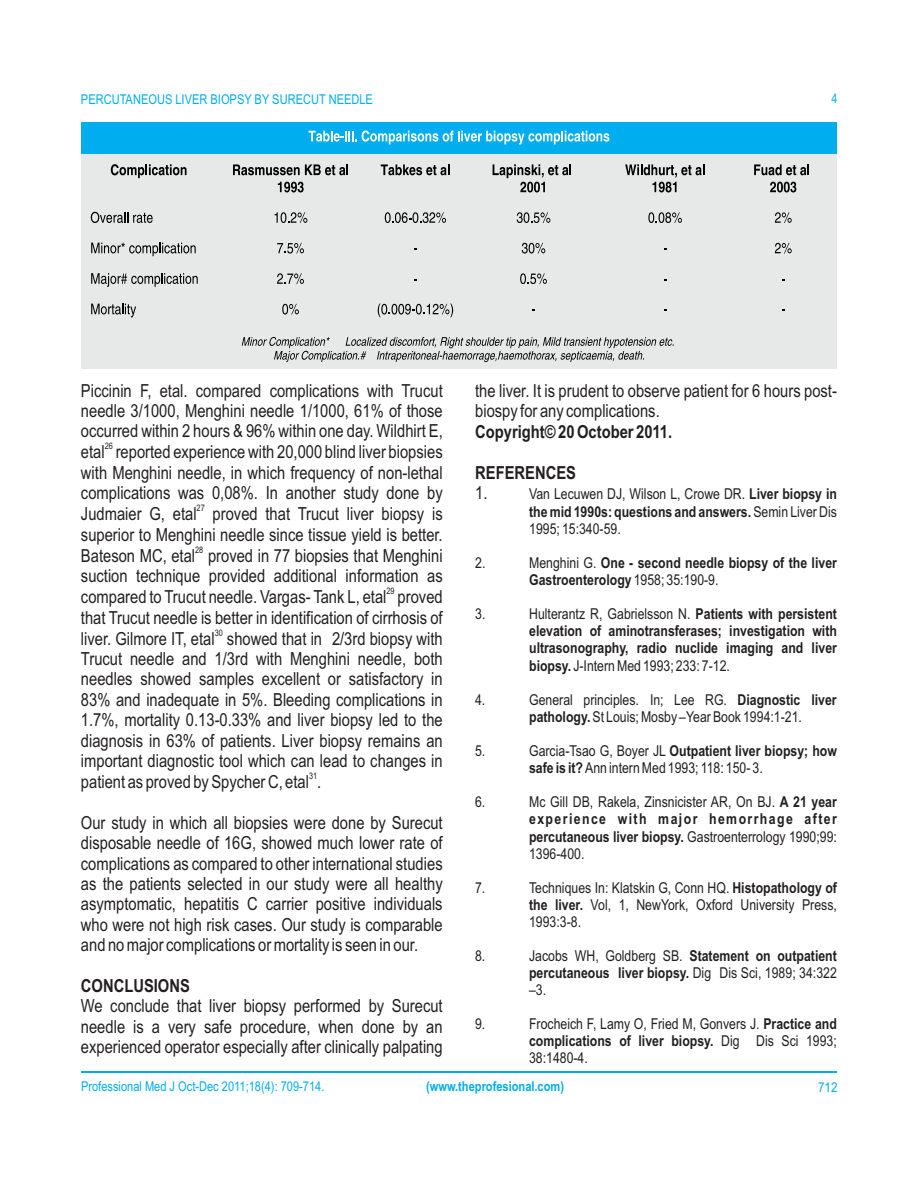
<style>
.page{position:relative;width:918px;height:1188px;background:#fff}
.page>*{position:absolute;margin:0;border:0;box-sizing:border-box;transform-origin:0 0}
.t1{font:18px/20.4px "Arial Narrow";color:#231f20}
.t2{font:700 18px "Arial Narrow";color:#231f20}
.t3{font:15px/17.1px "Arial Narrow";color:#231f20}
.t4{font:700 15px/17px "Arial Narrow";color:#231f20}
.t5{font:700 15px/17.1px "Arial Narrow";letter-spacing:.095em;color:#231f20}
.t6{font:13.5px "Arial Narrow";color:#00aeef}
.t7{font:700 13.5px "Arial Narrow";color:#00aeef}
.t8{font:13.5px "Arial Narrow";color:#00aeef;scale:1.04 1}
.t9{font:13.2px "Arial Narrow";color:#00aeef}
.t10{font:9px "Arial Narrow";color:#231f20}
.s1{font-size:18px}
.s2{font-weight:700}
.s3{font-weight:400}
</style>
<div class="page">
<hr style="left:81px;top:1072px;width:756px;height:1px;background:#00aeef">
<div style="left:81px;top:153px;width:756px;height:216px;background:#e7e8e8"></div>
<div style="left:81px;top:122px;width:756px;height:31px;background:#00aeef"></div>
<svg style="left:309px;top:130px;width:300px;height:15px"></svg>
<svg style="left:111px;top:164px;width:76px;height:14px"></svg>
<svg style="left:233px;top:164px;width:115px;height:11px"></svg>
<svg style="left:278px;top:182px;width:26px;height:10px"></svg>
<svg style="left:381px;top:164px;width:68px;height:11px"></svg>
<svg style="left:493px;top:164px;width:78px;height:28px"></svg>
<svg style="left:625px;top:164px;width:80px;height:28px"></svg>
<svg style="left:754px;top:164px;width:55px;height:11px"></svg>
<svg style="left:770px;top:182px;width:26px;height:10px"></svg>
<svg style="left:91px;top:212px;width:62px;height:11px"></svg>
<svg style="left:275px;top:212px;width:32px;height:11px"></svg>
<svg style="left:385px;top:212px;width:61px;height:11px"></svg>
<svg style="left:517px;top:212px;width:33px;height:11px"></svg>
<svg style="left:648px;top:212px;width:34px;height:11px"></svg>
<svg style="left:775px;top:212px;width:17px;height:11px"></svg>
<svg style="left:91px;top:243px;width:105px;height:13px"></svg>
<svg style="left:277px;top:243px;width:27px;height:11px"></svg>
<svg style="left:522px;top:243px;width:23px;height:11px"></svg>
<svg style="left:775px;top:243px;width:17px;height:11px"></svg>
<svg style="left:91px;top:273px;width:107px;height:14px"></svg>
<svg style="left:277px;top:273px;width:27px;height:11px"></svg>
<svg style="left:520px;top:273px;width:27px;height:11px"></svg>
<svg style="left:91px;top:304px;width:45px;height:13px"></svg>
<svg style="left:282px;top:304px;width:17px;height:11px"></svg>
<svg style="left:378px;top:303px;width:75px;height:14px"></svg>
<svg style="left:242px;top:337px;width:432px;height:25px"></svg>
<p class="t6" style="left:81px;top:94px;width:294px">PERCUTANEOUS LIVER BIOPSY BY SURECUT NEEDLE</p>
<p class="t9" style="left:832px;top:94px;width:8px">4</p>
<p class="t1" style="left:81px;top:382px;width:363px">Piccinin F, etal. compared complications with Trucut</p>
<p class="t1" style="left:475px;top:382px;width:363px">the liver. It is prudent to observe patient for 6 hours post-</p>
<p class="t1" style="left:81px;top:402px;width:363px">needle 3/1000, Menghini needle 1/1000, 61% of those</p>
<p class="t1" style="left:475px;top:402px;width:186px">biospy for any complications.</p>
<p class="t1" style="left:81px;top:423px;width:363px">occurred within 2 hours &amp; 96% within one day. Wildhirt E,</p>
<p class="t2" style="left:475px;top:424px;width:199px">Copyright© 20 October 2011.</p>
<p class="t10" style="left:105px;top:443px;width:10px">26</p>
<p class="t1" style="left:81px;top:444px;width:363px">etal reported experience with 20,000 blind liver biopsies with Menghini needle, in which frequency of non-lethal</p>
<p class="t2" style="left:475px;top:465px;width:102px">REFERENCES</p>
<p class="t1" style="left:81px;top:484px;width:363px">complications was 0,08%. In another study done by</p>
<p class="t3" style="left:475px;top:486px;width:363px"><span class="s1">1.</span> Van Lecuwen DJ, Wilson L, Crowe DR. <span class="s2">Liver biopsy in</span></p>
<p class="t10" style="left:197px;top:505px;width:10px">27</p>
<p class="t1" style="left:81px;top:505px;width:363px">Judmaier G, etal proved that Trucut liver biopsy is</p>
<p class="t4" style="left:529px;top:504px;width:309px">the mid 1990s: questions and answers. <span class="s3">Semin Liver Dis<br>1995; 15:340-59.</span></p>
<p class="t1" style="left:81px;top:526px;width:363px">superior to Menghini needle since tissue yield is better.</p>
<p class="t10" style="left:195px;top:546px;width:10px">28</p>
<p class="t1" style="left:81px;top:547px;width:363px">Bateson MC, etal proved in 77 biopsies that Menghini</p>
<p class="t3" style="left:475px;top:555px;width:12px">2.</p>
<p class="t4" style="left:529px;top:555px;width:309px"><span class="s3">Menghini G.</span> One - second needle biopsy of the liver</p>
<p class="t1" style="left:81px;top:567px;width:363px">suction technique provided additional information as</p>
<p class="t4" style="left:529px;top:573px;width:191px">Gastroenterology <span class="s3">1958; 35:190-9.</span></p>
<p class="t10" style="left:386px;top:588px;width:10px">29</p>
<p class="t1" style="left:81px;top:588px;width:363px">compared to Trucut needle. Vargas- Tank L, etal proved</p>
<p class="t3" style="left:475px;top:607px;width:12px">3.</p>
<p class="t3" style="left:529px;top:607px;width:309px">Hulterantz R, Gabrielsson N. <span class="s2">Patients with persistent</span></p>
<p class="t1" style="left:81px;top:609px;width:363px">that Trucut needle is better in identification of cirrhosis of</p>
<p class="t10" style="left:215px;top:629px;width:10px">30</p>
<p class="t4" style="left:529px;top:624px;width:309px">elevation of aminotransferases; investigation with</p>
<p class="t1" style="left:81px;top:630px;width:363px">liver. Gilmore IT, etal showed that in 2/3rd biopsy with</p>
<p class="t4" style="left:529px;top:641px;width:309px">ultrasonography, radio nuclide imaging and liver</p>
<p class="t1" style="left:81px;top:650px;width:363px">Trucut needle and 1/3rd with Menghini needle, both</p>
<p class="t3" style="left:529px;top:658px;width:202px"><span class="s2">biopsy.</span> J-Intern Med 1993; 233: 7-12.</p>
<p class="t1" style="left:81px;top:671px;width:363px">needles showed samples excellent or satisfactory in<br>83% and inadequate in 5%. Bleeding complications in</p>
<p class="t3" style="left:475px;top:692px;width:12px">4.</p>
<p class="t3" style="left:529px;top:692px;width:309px">General principles. In; Lee RG. <span class="s2">Diagnostic liver pathology.</span> St Louis; Mosby –Year Book 1994:1-21.</p>
<p class="t1" style="left:81px;top:711px;width:363px">1.7%, mortality 0.13-0.33% and liver biopsy led to the diagnosis in 63% of patients. Liver biopsy remains an</p>
<p class="t3" style="left:475px;top:744px;width:12px">5.</p>
<p class="t4" style="left:529px;top:744px;width:309px"><span class="s3">Garcia-Tsao G, Boyer JL</span> Outpatient liver biopsy; how</p>
<p class="t1" style="left:81px;top:752px;width:363px">important diagnostic tool which can lead to changes in</p>
<p class="t3" style="left:529px;top:761px;width:235px"><span class="s2">safe is it?</span> Ann intern Med 1993; 118: 150- 3.</p>
<p class="t10" style="left:309px;top:773px;width:10px">31</p>
<p class="t1" style="left:81px;top:773px;width:242px">patient as proved by Spycher C, etal .</p>
<p class="t3" style="left:475px;top:795px;width:12px">6.</p>
<p class="t3" style="left:529px;top:795px;width:309px">Mc Gill DB, Rakela, Zinsnicister AR, On BJ. <span class="s2">A 21 year</span></p>
<p class="t1" style="left:81px;top:814px;width:363px">Our study in which all biopsies were done by Surecut</p>
<p class="t5" style="left:529px;top:812px;width:309px">experience with major hemorrhage after percutaneous liver biopsy. <span class="s3">Gastroenterrology 1990;99:</span></p>
<p class="t1" style="left:81px;top:834px;width:363px">disposable needle of 16G, showed much lower rate of</p>
<p class="t3" style="left:529px;top:846px;width:57px">1396-400.</p>
<p class="t1" style="left:81px;top:855px;width:363px">complications as compared to other international studies as the patients selected in our study were all healthy</p>
<p class="t3" style="left:475px;top:880px;width:12px">7.</p>
<p class="t3" style="left:529px;top:880px;width:309px">Techniques In: Klatskin G, Conn HQ. <span class="s2">Histopathology of</span></p>
<p class="t1" style="left:81px;top:896px;width:363px">asymptomatic, hepatitis C carrier positive individuals</p>
<p class="t3" style="left:529px;top:897px;width:309px"><span class="s2">the liver.</span> Vol, 1, NewYork, Oxford University Press,</p>
<p class="t1" style="left:81px;top:916px;width:363px">who were not high risk cases. Our study is comparable</p>
<p class="t3" style="left:529px;top:914px;width:53px">1993:3-8.</p>
<p class="t1" style="left:81px;top:936px;width:339px">and no major complications or mortality is seen in our.</p>
<p class="t3" style="left:475px;top:948px;width:12px">8.</p>
<p class="t4" style="left:529px;top:948px;width:309px"><span class="s3">Jacobs WH, Goldberg SB.</span> Statement on outpatient percutaneous liver biopsy. <span class="s3">Dig Dis Sci, 1989; 34:322</span></p>
<p class="t2" style="left:81px;top:979px;width:111px">CONCLUSIONS</p>
<p class="t3" style="left:529px;top:983px;width:19px">–3.</p>
<p class="t1" style="left:81px;top:998px;width:363px">We conclude that liver biopsy performed by Surecut needle is a very safe procedure, when done by an</p>
<p class="t3" style="left:475px;top:1017px;width:12px">9.</p>
<p class="t3" style="left:529px;top:1017px;width:309px">Frocheich F, Lamy O, Fried M, Gonvers J. <span class="s2">Practice and complications of liver biopsy.</span> Dig Dis Sci 1993;</p>
<p class="t1" style="left:81px;top:1038px;width:363px">experienced operator especially after clinically palpating</p>
<p class="t3" style="left:529px;top:1051px;width:60px">38:1480-4.</p>
<p class="t6" style="left:81px;top:1082px;width:245px">Professional Med J Oct-Dec 2011;18(4): 709-714.</p>
<p class="t7" style="left:426px;top:1082px;width:140px">(www.theprofesional.com)</p>
<p class="t8" style="left:818px;top:1082px;width:20px">712</p>
</div>
